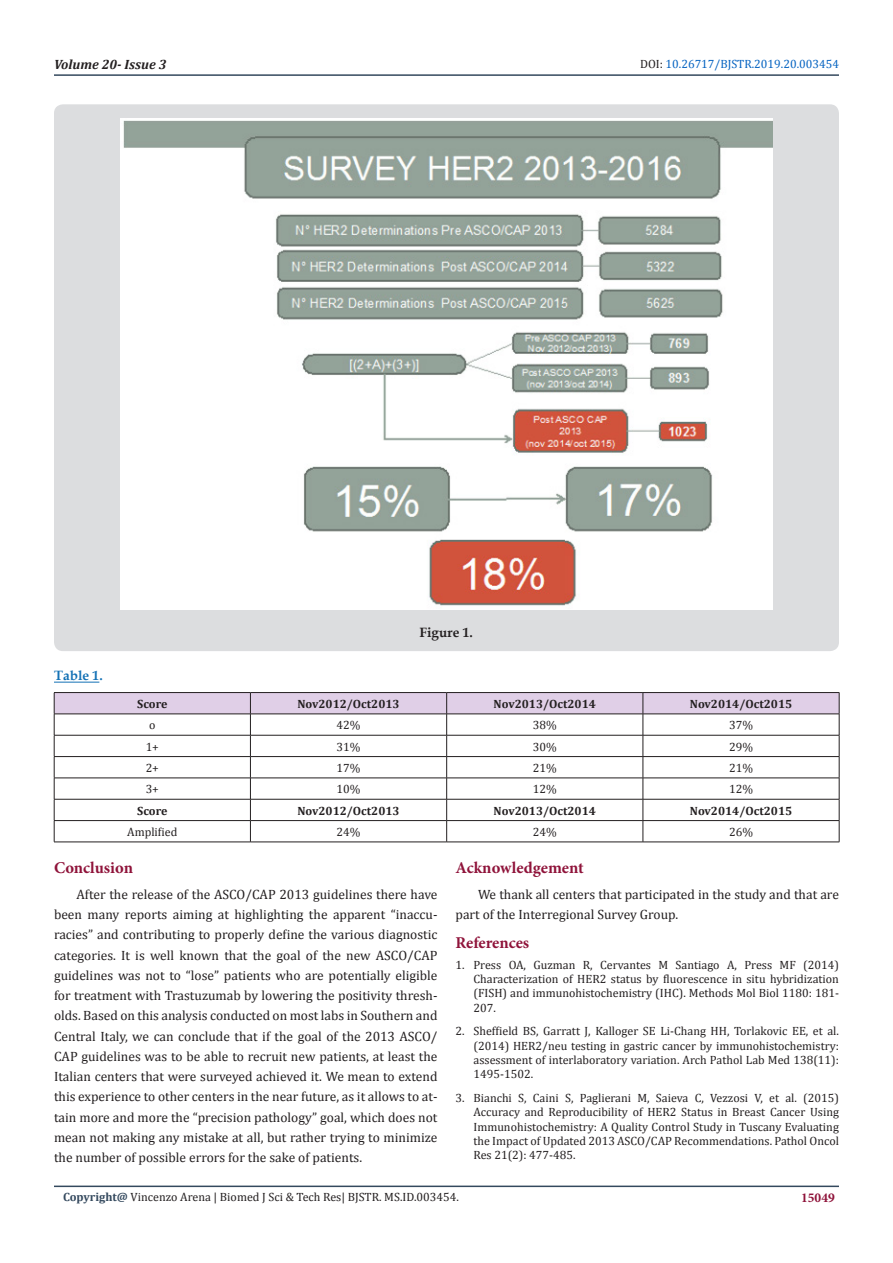
<style>
.page{position:relative;width:893px;height:1263px;background:#fff}
.page>*{position:absolute;margin:0;border:0;box-sizing:border-box;transform-origin:0 0}
.t1{font:700 16.5px "Minion Pro";color:#8f133a}
.t2{font:13.5px/20.2px "Cambria";color:#231f20;text-align:justify}
.t3{font:italic 700 13.5px "Cambria";color:#231f20}
.t4{font:700 13.5px "Book Antiqua";color:#231f20}
.t5{font:700 13.5px "Book Antiqua";color:#1371b5}
.t6{font:700 13.5px "Minion Pro";color:#8f133a}
.t7{font:12px/14.4px "Cambria";color:#231f20;text-align:justify}
.t8{font:700 12px "Cambria";color:#231f20}
.t9{font:12px "Cambria";color:#0563c1}
.s1{color:#231f20}
.s2{font-weight:700;color:#34495e}
</style>
<div class="page">
<hr style="left:54px;top:1185px;width:785px;height:2px;background:#34495e">
<hr style="left:54px;top:74px;width:785px;height:2px;background:#34495e">
<hr style="left:54px;top:682px;width:45px;height:1px;background:#1371b5">
<div style="left:54px;top:104px;width:785px;height:547px;background:#dcdddf;border-radius:9px"></div>
<img style="left:121px;top:119px;width:651px;height:491px">
<svg style="left:54px;top:692px;width:786px;height:150px"></svg>
<hr style="left:54px;top:842px;width:196px;height:1px;background:#231f20">
<hr style="left:250px;top:842px;width:197px;height:1px;background:#231f20">
<hr style="left:447px;top:842px;width:196px;height:1px;background:#231f20">
<hr style="left:643px;top:842px;width:196px;height:1px;background:#231f20">
<p class="t3" style="left:54px;top:55px;width:114px">Volume 20- Issue 3</p>
<p class="t9" style="left:640px;top:57px;width:200px"><span class="s1">DOI:</span> 10.26717/BJSTR.2019.20.003454</p>
<p class="t5" style="left:54px;top:667px;width:50px">Table 1.</p>
<p class="t4" style="left:420px;top:623px;width:55px">Figure 1.</p>
<p class="t8" style="left:137px;top:695px;width:32px">Score</p>
<p class="t8" style="left:297px;top:695px;width:104px">Nov2012/Oct2013</p>
<p class="t8" style="left:494px;top:695px;width:104px">Nov2013/Oct2014</p>
<p class="t8" style="left:690px;top:695px;width:104px">Nov2014/Oct2015</p>
<p class="t7" style="left:149px;top:718px;width:8px">o</p>
<p class="t7" style="left:337px;top:718px;width:25px">42%</p>
<p class="t7" style="left:533px;top:718px;width:25px">38%</p>
<p class="t7" style="left:729px;top:718px;width:25px">37%</p>
<p class="t7" style="left:146px;top:739px;width:15px">1+</p>
<p class="t7" style="left:337px;top:739px;width:25px">31%</p>
<p class="t7" style="left:533px;top:739px;width:25px">30%</p>
<p class="t7" style="left:729px;top:739px;width:25px">29%</p>
<p class="t7" style="left:146px;top:760px;width:15px">2+</p>
<p class="t7" style="left:337px;top:760px;width:25px">17%</p>
<p class="t7" style="left:533px;top:760px;width:25px">21%</p>
<p class="t7" style="left:729px;top:760px;width:25px">21%</p>
<p class="t7" style="left:146px;top:782px;width:15px">3+</p>
<p class="t7" style="left:337px;top:782px;width:25px">10%</p>
<p class="t7" style="left:533px;top:782px;width:25px">12%</p>
<p class="t7" style="left:729px;top:782px;width:25px">12%</p>
<p class="t8" style="left:137px;top:802px;width:32px">Score</p>
<p class="t8" style="left:297px;top:802px;width:104px">Nov2012/Oct2013</p>
<p class="t8" style="left:494px;top:802px;width:104px">Nov2013/Oct2014</p>
<p class="t8" style="left:690px;top:802px;width:104px">Nov2014/Oct2015</p>
<p class="t7" style="left:127px;top:824px;width:52px">Amplified</p>
<p class="t7" style="left:337px;top:824px;width:25px">24%</p>
<p class="t7" style="left:533px;top:824px;width:25px">24%</p>
<p class="t7" style="left:729px;top:824px;width:25px">26%</p>
<p class="t1" style="left:54px;top:855px;width:81px">Conclusion</p>
<p class="t2" style="left:54px;top:884px;width:385px;text-indent:22px">After the release of the ASCO/CAP 2013 guidelines there have been many reports aiming at highlighting the apparent “inaccu&shy;racies” and contributing to properly define the various diagnostic categories. It is well known that the goal of the new ASCO/CAP guidelines was not to “lose” patients who are potentially eligible for treatment with Trastuzumab by lowering the positivity thresh&shy;olds. Based on this analysis conducted on most labs in Southern and Central Italy, we can conclude that if the goal of the 2013 ASCO/ CAP guidelines was to be able to recruit new patients, at least the Italian centers that were surveyed achieved it. We mean to extend this experience to other centers in the near future, as it allows to at&shy;tain more and more the “precision pathology” goal, which does not mean not making any mistake at all, but rather trying to minimize the number of possible errors for the sake of patients.</p>
<p class="t1" style="left:455px;top:855px;width:130px">Acknowledgement</p>
<p class="t2" style="left:455px;top:884px;width:385px;text-indent:22px">We thank all centers that participated in the study and that are part of the Interregional Survey Group.</p>
<p class="t1" style="left:455px;top:931px;width:75px">References</p>
<p class="t7" style="left:473px;top:957px;width:367px;text-indent:-18px">1. Press OA, Guzman R, Cervantes M Santiago A, Press MF (2014)<br>Characterization of HER2 status by fluorescence in situ hybridization (FISH) and immunohistochemistry (IHC). Methods Mol Biol 1180: 181- 207.</p>
<p class="t7" style="left:473px;top:1024px;width:367px;text-indent:-18px">2. Sheffield BS, Garratt J, Kalloger SE Li-Chang HH, Torlakovic EE, et al. (2014) HER2/neu testing in gastric cancer by immunohistochemistry: assessment of interlaboratory variation. Arch Pathol Lab Med 138(11):<br>1495-1502.</p>
<p class="t7" style="left:473px;top:1090px;width:367px;text-indent:-18px">3. Bianchi S, Caini S, Paglierani M, Saieva C, Vezzosi V, et al. (2015)<br>Accuracy and Reproducibility of HER2 Status in Breast Cancer Using Immunohistochemistry: A Quality Control Study in Tuscany Evaluating the Impact of Updated 2013 ASCO/CAP Recommendations. Pathol Oncol Res 21(2): 477-485.</p>
<p class="t7" style="left:63px;top:1190px;width:397px"><span class="s2">Copyright@</span> Vincenzo Arena | Biomed J Sci &amp; Tech Res| BJSTR. MS.ID.003454.</p>
<p class="t6" style="left:801px;top:1188px;width:35px">15049</p>
</div>
